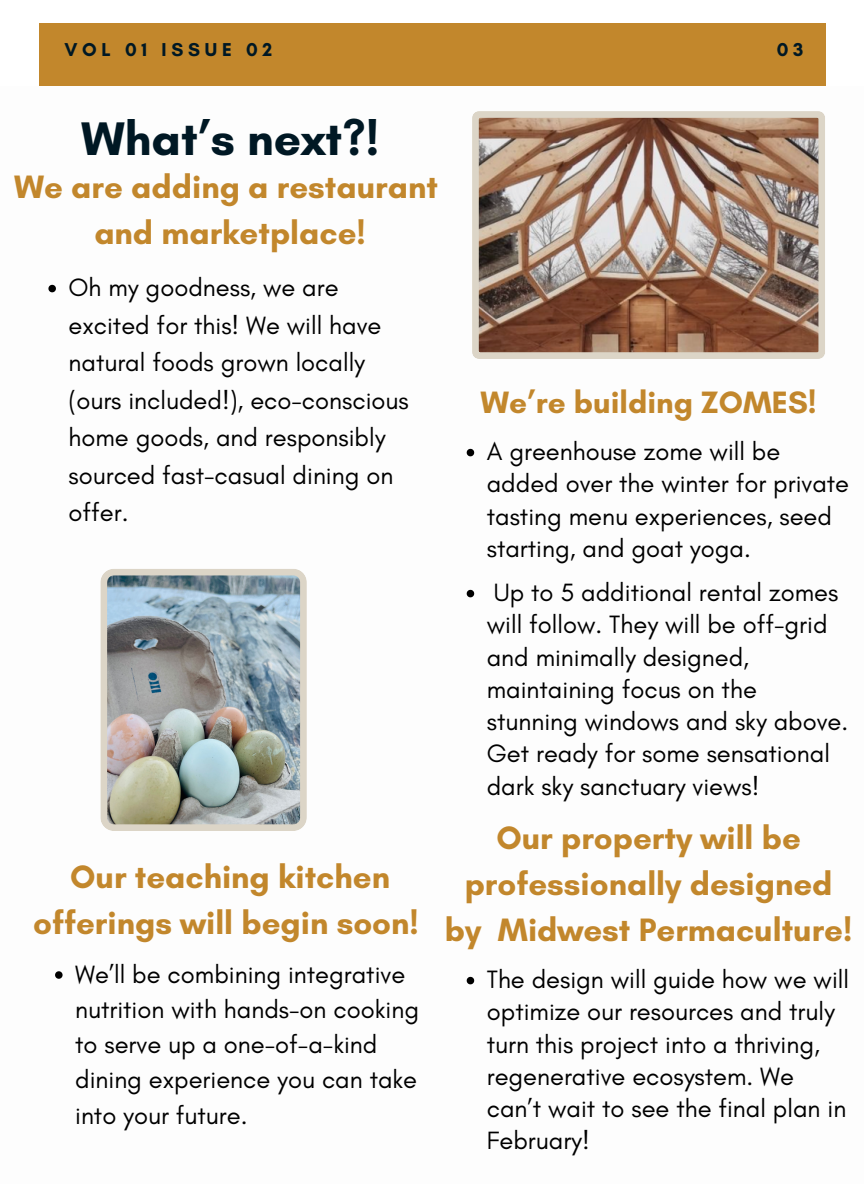
<style>
.page{position:relative;width:864px;height:1188px;background:#fff}
.page>*{position:absolute;margin:0;border:0;box-sizing:border-box;transform-origin:0 0}
.t1{font:700 48px "Glacial Indifference";color:#001824}
.t2{font:700 33px/45.8px "Glacial Indifference";color:#c2872c;text-align:center}
.t3{font:700 31.5px "Glacial Indifference";color:#c2872c}
.t4{font:25.5px/32.2px "Glacial Indifference";color:#000}
.t5{font:700 19.05px "Glacial Indifference";letter-spacing:.25em;color:#001824}
</style>
<div class="page">
<div style="left:40px;top:23px;width:786px;height:63px;background:#c2872c"></div>
<img style="left:100px;top:569px;width:207px;height:262px">
<img style="left:472px;top:111px;width:353px;height:248px">
<svg style="left:48px;top:285px;width:8px;height:7px"></svg>
<svg style="left:55px;top:971px;width:8px;height:8px"></svg>
<svg style="left:467px;top:449px;width:7px;height:7px"></svg>
<svg style="left:467px;top:590px;width:7px;height:7px"></svg>
<svg style="left:467px;top:977px;width:7px;height:7px"></svg>
<p class="t5" style="left:64px;top:37px;width:209px">VOL 01 ISSUE 02</p>
<p class="t5" style="left:777px;top:37px;width:28px">03</p>
<p class="t1" style="left:81px;top:109px;width:300px">What’s next?!</p>
<p class="t2" style="left:14px;top:163px;width:425px">We are adding a restaurant</p>
<p class="t2" style="left:94px;top:209px;width:273px">and marketplace!</p>
<p class="t4" style="left:69px;top:268px;width:342px;line-height:37.5px">Oh my goodness, we are excited for this! We will have natural foods grown locally (ours included!), eco-conscious home goods, and responsibly sourced fast-casual dining on offer.</p>
<p class="t2" style="left:33px;top:854px;width:387px">Our teaching kitchen offerings will begin soon!</p>
<p class="t4" style="left:75px;top:956px;width:345px;line-height:35.2px">We’ll be combining integrative nutrition with hands-on cooking to serve up a one-of-a-kind dining experience you can take into your future.</p>
<p class="t3" style="left:481px;top:383px;width:338px">We’re building ZOMES!</p>
<p class="t4" style="left:487px;top:435px;width:364px">A greenhouse zome will be added over the winter for private tasting menu experiences, seed starting, and goat yoga.</p>
<p class="t4" style="left:487px;top:576px;width:363px">Up to 5 additional rental zomes will follow. They will be off-grid and minimally designed, maintaining focus on the stunning windows and sky above.<br>Get ready for some sensational dark sky sanctuary views!</p>
<p class="t2" style="left:445px;top:815px;width:409px">Our property will be professionally designed by Midwest Permaculture!</p>
<p class="t4" style="left:487px;top:963px;width:364px">The design will guide how we will optimize our resources and truly turn this project into a thriving, regenerative ecosystem. We can’t wait to see the final plan in<br>February!</p>
</div>
